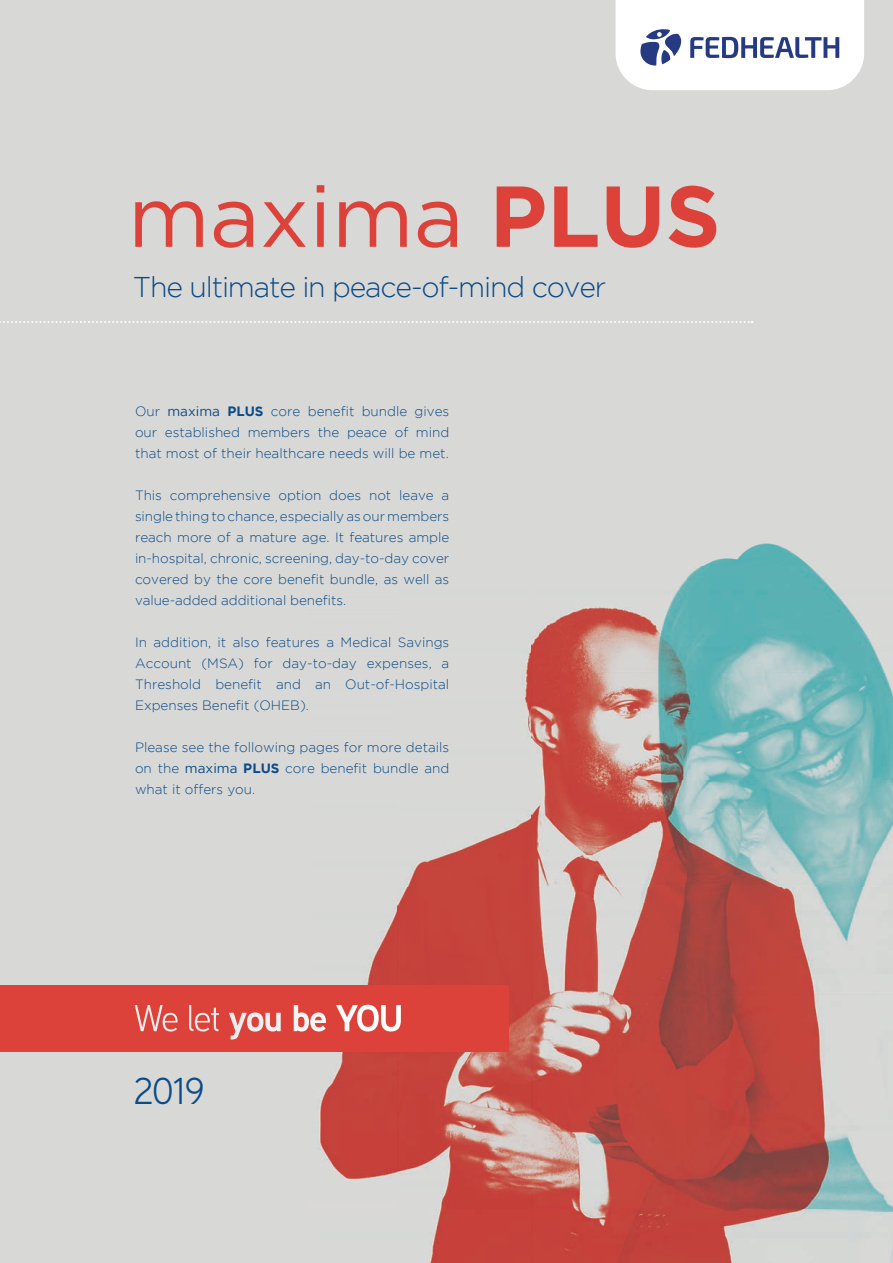
<style>
.page{position:relative;width:893px;height:1263px;background:#d8d8d7}
.page>*{position:absolute;margin:0;border:0;box-sizing:border-box;transform-origin:0 0}
.t1{font:86.1px "Gotham";color:#dc4239}
.t2{font:700 37.5px "Aaux Next";letter-spacing:-.04em;color:#fff}
.t3{font:37.5px "Aaux Next";color:#0b4b87}
.t4{font:300 28.5px "Gotham";letter-spacing:-.04em;color:#0b4b87}
.t5{font:300 13.5px/21px "Gotham";color:#0b4b87;text-align:justify}
.s1{font-weight:700}
.s2{font-weight:400}
</style>
<div class="page">
<svg style="left:0;top:0;width:864px;height:323px"></svg>
<img style="left:307px;top:643px;width:225px;height:620px">
<img style="left:532px;top:543px;width:361px;height:720px">
<div style="left:0;top:985px;width:509px;height:66px;background:#dc4239"></div>
<h1 class="t1" style="left:128px;top:169px;width:594px">maxima <span class="s1">PLUS</span></h1>
<h3 class="t4" style="left:133px;top:272px;width:475px">The ultimate in peace-of-mind cover</h3>
<p class="t5" style="left:135px;top:400px;width:316px">Our <span class="s2">maxima</span> <span class="s1">PLUS</span> core benefit bundle gives our established members the peace of mind that most of their healthcare needs will be met.</p>
<p class="t5" style="left:135px;top:484px;width:316px">This comprehensive option does not leave a single thing to chance, especially as our members reach more of a mature age. It features ample in-hospital, chronic, screening, day-to-day cover covered by the core benefit bundle, as well as value-added additional benefits.</p>
<p class="t5" style="left:135px;top:631px;width:316px">In addition, it also features a Medical Savings Account (MSA) for day-to-day expenses, a Threshold benefit and an Out-of-Hospital Expenses Benefit (OHEB).</p>
<p class="t5" style="left:135px;top:736px;width:316px">Please see the following pages for more details on the <span class="s2">maxima</span> <span class="s1">PLUS</span> core benefit bundle and what it offers you.</p>
<h2 class="t2" style="left:134px;top:992px;width:271px"><span class="s2">We let</span> you be YOU</h2>
<h2 class="t3" style="left:133px;top:1066px;width:73px">2019</h2>
</div>
